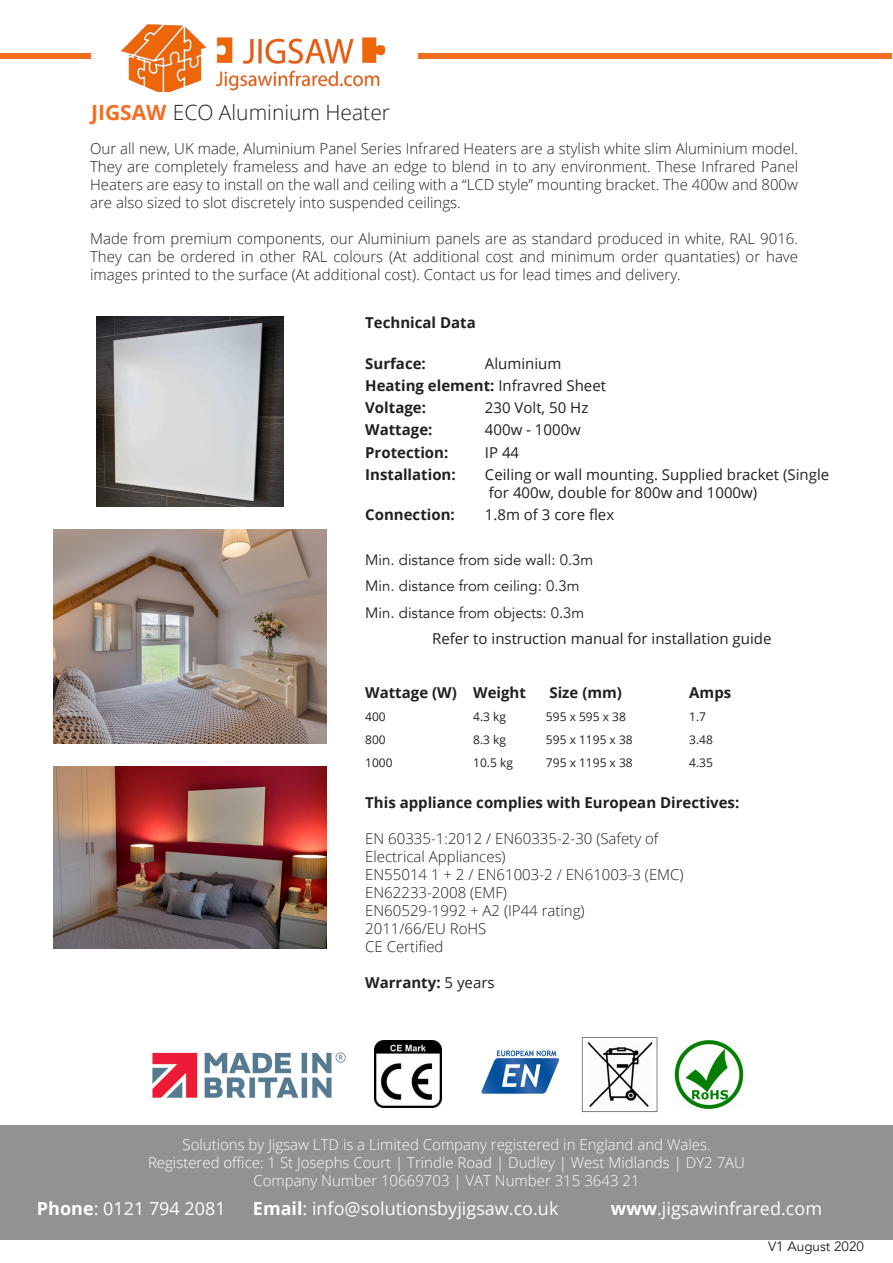
<style>
.page{position:relative;width:893px;height:1263px;background:#fff}
.page>*{position:absolute;margin:0;border:0;box-sizing:border-box;transform-origin:0 0}
.t1{font:300 21px "Open Sans";color:#231f20}
.t2{font:18px "Open Sans";color:#fff}
.t3{font:300 15px/18px "Open Sans";color:#231f20;text-align:justify}
.t4{font:700 15px "Open Sans";color:#231f20}
.t5{font:300 15px "Open Sans";color:#fff}
.t6{font:15px/18px "Open Sans";color:#231f20}
.t7{font:15px "Avenir";color:#231f20}
.t8{font:13.5px "Avenir";color:#231f20}
.t9{font:12px "Open Sans";color:#231f20}
.s1{font-weight:700;color:#f36e21}
.s2{font-weight:400}
.s3{font-weight:700}
</style>
<div class="page">
<div style="left:0;top:1125px;width:893px;height:114px;background:#929292"></div>
<div style="left:419px;top:53px;width:473px;height:6px;background:#f36e21"></div>
<div style="left:0;top:53px;width:91px;height:5px;background:#f36e21"></div>
<img style="left:96px;top:317px;width:187px;height:189px">
<img style="left:53px;top:529px;width:273px;height:214px">
<img style="left:53px;top:766px;width:273px;height:182px">
<img style="left:121px;top:24px;width:264px;height:67px">
<img style="left:374px;top:1040px;width:67px;height:67px">
<img style="left:674px;top:1040px;width:70px;height:68px">
<img style="left:581px;top:1037px;width:77px;height:76px">
<img style="left:152px;top:1052px;width:194px;height:46px">
<img style="left:482px;top:1050px;width:78px;height:44px">
<p class="t1" style="left:91px;top:98px;width:300px"><span class="s1">JIGSAW</span> ECO Aluminium Heater</p>
<p class="t3" style="left:90px;top:139px;width:709px">Our all new, UK made, Aluminium Panel Series Infrared Heaters are a stylish white slim Aluminium model.<br>They are completely frameless and have an edge to blend in to any environment. These Infrared Panel Heaters are easy to install on the wall and ceiling with a “LCD style” mounting bracket. The 400w and 800w are also sized to slot discretely into suspended ceilings.</p>
<p class="t3" style="left:90px;top:229px;width:709px">Made from premium components, our Aluminium panels are as standard produced in white, RAL 9016.<br>They can be ordered in other RAL colours (At additional cost and minimum order quantaties) or have images printed to the surface (At additional cost). Contact us for lead times and delivery.</p>
<p class="t4" style="left:365px;top:312px;width:112px">Technical Data</p>
<p class="t4" style="left:365px;top:352px;width:62px">Surface:</p>
<p class="t6" style="left:485px;top:354px;width:78px">Aluminium</p>
<p class="t4" style="left:365px;top:375px;width:242px">Heating element: <span class="s2">Infravred Sheet</span></p>
<p class="t4" style="left:365px;top:397px;width:62px">Voltage:</p>
<p class="t6" style="left:485px;top:398px;width:105px">230 Volt, 50 Hz</p>
<p class="t4" style="left:365px;top:419px;width:69px">Wattage:</p>
<p class="t6" style="left:485px;top:420px;width:98px">400w - 1000w</p>
<p class="t4" style="left:365px;top:441px;width:85px">Protection:</p>
<p class="t6" style="left:485px;top:443px;width:36px">IP 44</p>
<p class="t4" style="left:365px;top:464px;width:92px">Installation:</p>
<p class="t6" style="left:485px;top:465px;width:346px">Ceiling or wall mounting. Supplied bracket (Single for 400w, double for 800w and 1000w)</p>
<p class="t4" style="left:365px;top:504px;width:91px">Connection:</p>
<p class="t6" style="left:485px;top:505px;width:131px">1.8m of 3 core flex</p>
<p class="t7" style="left:365px;top:550px;width:230px">Min. distance from side wall: 0.3m</p>
<p class="t7" style="left:365px;top:577px;width:216px">Min. distance from ceiling: 0.3m</p>
<p class="t7" style="left:365px;top:603px;width:221px">Min. distance from objects: 0.3m</p>
<p class="t6" style="left:432px;top:629px;width:341px">Refer to instruction manual for installation guide</p>
<p class="t4" style="left:365px;top:682px;width:162px">Wattage (W) Weight</p>
<p class="t4" style="left:549px;top:682px;width:74px">Size (mm)</p>
<p class="t4" style="left:689px;top:682px;width:44px">Amps</p>
<p class="t9" style="left:365px;top:708px;width:22px">400</p>
<p class="t9" style="left:473px;top:708px;width:34px">4.3 kg</p>
<p class="t9" style="left:546px;top:708px;width:81px">595 x 595 x 38</p>
<p class="t9" style="left:689px;top:708px;width:18px">1.7</p>
<p class="t9" style="left:365px;top:731px;width:22px">800</p>
<p class="t9" style="left:473px;top:731px;width:34px">8.3 kg</p>
<p class="t9" style="left:546px;top:731px;width:88px">595 x 1195 x 38</p>
<p class="t9" style="left:689px;top:731px;width:25px">3.48</p>
<p class="t9" style="left:365px;top:754px;width:29px">1000</p>
<p class="t9" style="left:473px;top:754px;width:41px">10.5 kg</p>
<p class="t9" style="left:546px;top:754px;width:88px">795 x 1195 x 38</p>
<p class="t9" style="left:689px;top:754px;width:25px">4.35</p>
<p class="t4" style="left:365px;top:792px;width:376px">This appliance complies with European Directives:</p>
<p class="t3" style="left:365px;top:829px;width:295px">EN 60335-1:2012 / EN60335-2-30 (Safety of</p>
<p class="t3" style="left:365px;top:847px;width:142px">Electrical Appliances)</p>
<p class="t3" style="left:365px;top:865px;width:320px">EN55014 1 + 2 / EN61003-2 / EN61003-3 (EMC)</p>
<p class="t3" style="left:365px;top:883px;width:143px">EN62233-2008 (EMF)</p>
<p class="t3" style="left:365px;top:901px;width:221px">EN60529-1992 + A2 (IP44 rating)</p>
<p class="t3" style="left:365px;top:919px;width:123px">2011/66/EU RoHS</p>
<p class="t3" style="left:365px;top:937px;width:80px">CE Certified</p>
<p class="t4" style="left:365px;top:972px;width:131px">Warranty: <span class="s2">5 years</span></p>
<p class="t5" style="left:182px;top:1134px;width:530px">Solutions by Jigsaw LTD is a Limited Company registered in England and Wales.</p>
<p class="t5" style="left:148px;top:1152px;width:599px">Registered office: 1 St Josephs Court | Trindle Road | Dudley | West Midlands | DY2 7AU</p>
<p class="t5" style="left:253px;top:1170px;width:388px">Company Number 10669703 | VAT Number 315 3643 21</p>
<p class="t2" style="left:37px;top:1196px;width:190px"><span class="s3">Phone</span>: 0121 794 2081</p>
<p class="t2" style="left:253px;top:1196px;width:307px"><span class="s3">Email</span>: info@solutionsbyjigsaw.co.uk</p>
<p class="t2" style="left:611px;top:1196px;width:213px"><span class="s3">www</span>.jigsawinfrared.com</p>
<p class="t8" style="left:768px;top:1238px;width:98px">V1 August 2020</p>
</div>
